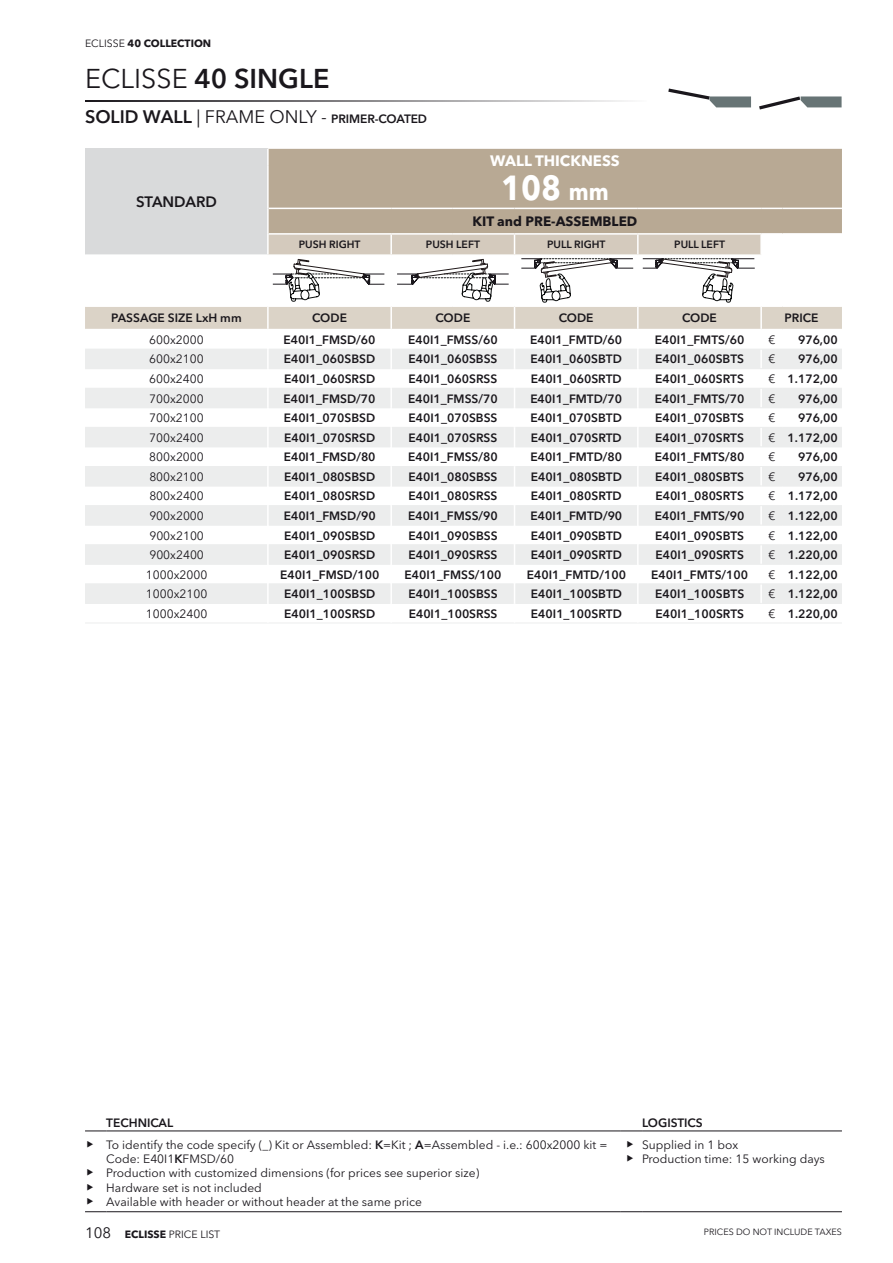
<style>
.page{position:relative;width:893px;height:1263px;background:#fff}
.page>*{position:absolute;margin:0;border:0;box-sizing:border-box;transform-origin:0 0}
.t1{font:700 34.5px "Avenir Next LT Pro";color:#fff;scale:.9 1}
.t2{font:600 27px "Avenir Next LT Pro";color:#1a171c}
.t3{font:700 15px "Avenir Next LT Pro";color:#fff}
.t4{font:600 15px "Avenir Next LT Pro";color:#1a171c}
.t5{font:15px "Avenir Next LT Pro";color:#1a171c}
.t6{font:700 13.5px "Avenir Next LT Pro";color:#1a171c}
.t7{font:600 12px "Avenir Next LT Pro";color:#1a171c}
.t8{font:12px/14.4px "Avenir Next LT Pro";color:#1a171c}
.t9{font:600 10.5px "Avenir Next LT Pro";color:#1a171c}
.t10{font:700 10.5px "Avenir Next LT Pro";color:#1a171c}
.t11{font:10.5px "Avenir Next LT Pro";color:#1a171c}
.t12{font:9px "Avenir Next LT Pro";color:#1a171c}
.s1{font-weight:400}
.s2{font-size:18px}
.s3{font-weight:400;font-size:18px}
.s4{font-size:24px}
.s5{font-weight:600}
.s6{font-weight:700}
</style>
<div class="page">
<div style="left:85px;top:149px;width:183px;height:106px;background:#d9dadb"></div>
<div style="left:269px;top:149px;width:573px;height:84px;background:#b8a994"></div>
<svg style="left:267px;top:149px;width:2px;height:17px"></svg>
<hr style="left:267px;top:166px;width:2px;height:42px;background:#fff">
<hr style="left:267px;top:208px;width:2px;height:26px;background:#fff">
<hr style="left:269px;top:208px;width:122px;height:1px;background:#fff">
<hr style="left:391px;top:208px;width:62px;height:1px;background:#fff">
<hr style="left:453px;top:208px;width:61px;height:1px;background:#fff">
<hr style="left:514px;top:208px;width:124px;height:1px;background:#fff">
<hr style="left:638px;top:208px;width:123px;height:1px;background:#fff">
<svg style="left:761px;top:208px;width:21px;height:1px"></svg>
<hr style="left:782px;top:208px;width:60px;height:1px;background:#fff">
<svg style="left:85px;top:234px;width:757px;height:370px"></svg>
<svg style="left:85px;top:1131px;width:21px;height:1px"></svg>
<svg style="left:85px;top:1211px;width:21px;height:1px"></svg>
<hr style="left:106px;top:1131px;width:515px;height:1px;background:#1a171c">
<hr style="left:106px;top:1211px;width:515px;height:1px;background:#1a171c">
<svg style="left:621px;top:1131px;width:21px;height:1px"></svg>
<svg style="left:621px;top:1211px;width:21px;height:1px"></svg>
<hr style="left:642px;top:1131px;width:200px;height:1px;background:#1a171c">
<hr style="left:642px;top:1211px;width:200px;height:1px;background:#1a171c">
<hr style="left:85px;top:100px;width:561px;height:1px;background:#1a171c">
<svg style="left:668px;top:88px;width:174px;height:22px"></svg>
<p class="t10" style="left:85px;top:37px;width:128px"><span class="s1">ECLISSE</span> 40 COLLECTION</p>
<h2 class="t2" style="left:85px;top:63px;width:246px"><span class="s1">ECLISSE</span> 40 SINGLE</h2>
<p class="t7" style="left:85px;top:112px;width:344px"><span class="s2">SOLID WALL</span> <span class="s3">| FRAME ONLY -</span> PRIMER-COATED</p>
<p class="t4" style="left:136px;top:193px;width:82px">STANDARD</p>
<p class="t3" style="left:490px;top:151px;width:131px">WALL THICKNESS</p>
<h1 class="t1" style="left:501px;top:167px;width:121px">108 <span class="s4">mm</span></h1>
<p class="t6" style="left:472px;top:213px;width:166px">KIT and PRE-ASSEMBLED</p>
<p class="t9" style="left:299px;top:238px;width:63px">PUSH RIGHT</p>
<p class="t9" style="left:426px;top:238px;width:56px">PUSH LEFT</p>
<p class="t9" style="left:547px;top:238px;width:60px">PULL RIGHT</p>
<p class="t9" style="left:674px;top:238px;width:52px">PULL LEFT</p>
<p class="t7" style="left:111px;top:311px;width:132px">PASSAGE SIZE LxH mm</p>
<p class="t7" style="left:312px;top:311px;width:36px">CODE</p>
<p class="t7" style="left:435px;top:311px;width:36px">CODE</p>
<p class="t7" style="left:559px;top:311px;width:36px">CODE</p>
<p class="t7" style="left:682px;top:311px;width:36px">CODE</p>
<p class="t7" style="left:785px;top:311px;width:35px">PRICE</p>
<p class="t8" style="left:149px;top:333px;width:56px">600x2000</p>
<p class="t7" style="left:284px;top:333px;width:93px">E40I1_FMSD/60</p>
<p class="t7" style="left:408px;top:333px;width:91px">E40I1_FMSS/60</p>
<p class="t7" style="left:530px;top:333px;width:93px">E40I1_FMTD/60</p>
<p class="t7" style="left:655px;top:333px;width:91px">E40I1_FMTS/60</p>
<p class="t8" style="left:768px;top:333px;width:8px">€</p>
<p class="t7" style="left:798px;top:333px;width:41px">976,00</p>
<p class="t8" style="left:149px;top:352px;width:56px">600x2100</p>
<p class="t7" style="left:284px;top:352px;width:93px">E40I1_060SBSD</p>
<p class="t7" style="left:408px;top:352px;width:91px">E40I1_060SBSS</p>
<p class="t7" style="left:531px;top:352px;width:93px">E40I1_060SBTD</p>
<p class="t7" style="left:655px;top:352px;width:90px">E40I1_060SBTS</p>
<p class="t8" style="left:768px;top:352px;width:8px">€</p>
<p class="t7" style="left:798px;top:352px;width:41px">976,00</p>
<p class="t8" style="left:149px;top:372px;width:56px">600x2400</p>
<p class="t7" style="left:284px;top:371px;width:93px">E40I1_060SRSD</p>
<p class="t7" style="left:408px;top:371px;width:90px">E40I1_060SRSS</p>
<p class="t7" style="left:531px;top:371px;width:92px">E40I1_060SRTD</p>
<p class="t7" style="left:655px;top:371px;width:90px">E40I1_060SRTS</p>
<p class="t7" style="left:768px;top:371px;width:71px"><span class="s1">€</span> 1.172,00</p>
<p class="t8" style="left:149px;top:391px;width:56px">700x2000</p>
<p class="t7" style="left:284px;top:391px;width:93px">E40I1_FMSD/70</p>
<p class="t7" style="left:408px;top:391px;width:91px">E40I1_FMSS/70</p>
<p class="t7" style="left:530px;top:391px;width:93px">E40I1_FMTD/70</p>
<p class="t7" style="left:655px;top:391px;width:91px">E40I1_FMTS/70</p>
<p class="t8" style="left:768px;top:391px;width:8px">€</p>
<p class="t7" style="left:798px;top:391px;width:41px">976,00</p>
<p class="t8" style="left:149px;top:411px;width:56px">700x2100</p>
<p class="t7" style="left:284px;top:411px;width:93px">E40I1_070SBSD</p>
<p class="t7" style="left:408px;top:411px;width:91px">E40I1_070SBSS</p>
<p class="t7" style="left:531px;top:411px;width:93px">E40I1_070SBTD</p>
<p class="t7" style="left:655px;top:411px;width:90px">E40I1_070SBTS</p>
<p class="t8" style="left:768px;top:411px;width:8px">€</p>
<p class="t7" style="left:798px;top:411px;width:41px">976,00</p>
<p class="t8" style="left:149px;top:430px;width:56px">700x2400</p>
<p class="t7" style="left:284px;top:430px;width:93px">E40I1_070SRSD</p>
<p class="t7" style="left:409px;top:430px;width:90px">E40I1_070SRSS</p>
<p class="t7" style="left:531px;top:430px;width:92px">E40I1_070SRTD</p>
<p class="t7" style="left:655px;top:430px;width:90px">E40I1_070SRTS</p>
<p class="t7" style="left:768px;top:430px;width:71px"><span class="s1">€</span> 1.172,00</p>
<p class="t8" style="left:149px;top:450px;width:56px">800x2000</p>
<p class="t7" style="left:284px;top:450px;width:93px">E40I1_FMSD/80</p>
<p class="t7" style="left:408px;top:450px;width:91px">E40I1_FMSS/80</p>
<p class="t7" style="left:530px;top:450px;width:93px">E40I1_FMTD/80</p>
<p class="t7" style="left:655px;top:450px;width:91px">E40I1_FMTS/80</p>
<p class="t8" style="left:768px;top:450px;width:8px">€</p>
<p class="t7" style="left:798px;top:450px;width:41px">976,00</p>
<p class="t8" style="left:149px;top:469px;width:56px">800x2100</p>
<p class="t7" style="left:284px;top:469px;width:93px">E40I1_080SBSD</p>
<p class="t7" style="left:408px;top:469px;width:91px">E40I1_080SBSS</p>
<p class="t7" style="left:531px;top:469px;width:93px">E40I1_080SBTD</p>
<p class="t7" style="left:655px;top:469px;width:90px">E40I1_080SBTS</p>
<p class="t8" style="left:768px;top:469px;width:8px">€</p>
<p class="t7" style="left:798px;top:469px;width:41px">976,00</p>
<p class="t8" style="left:149px;top:489px;width:56px">800x2400</p>
<p class="t7" style="left:284px;top:489px;width:93px">E40I1_080SRSD</p>
<p class="t7" style="left:409px;top:489px;width:90px">E40I1_080SRSS</p>
<p class="t7" style="left:531px;top:489px;width:92px">E40I1_080SRTD</p>
<p class="t7" style="left:655px;top:489px;width:90px">E40I1_080SRTS</p>
<p class="t7" style="left:768px;top:489px;width:71px"><span class="s1">€</span> 1.172,00</p>
<p class="t8" style="left:149px;top:508px;width:56px">900x2000</p>
<p class="t7" style="left:284px;top:508px;width:93px">E40I1_FMSD/90</p>
<p class="t7" style="left:408px;top:508px;width:91px">E40I1_FMSS/90</p>
<p class="t7" style="left:530px;top:508px;width:93px">E40I1_FMTD/90</p>
<p class="t7" style="left:655px;top:508px;width:91px">E40I1_FMTS/90</p>
<p class="t7" style="left:768px;top:508px;width:71px"><span class="s1">€</span> 1.122,00</p>
<p class="t8" style="left:149px;top:528px;width:56px">900x2100</p>
<p class="t7" style="left:284px;top:528px;width:93px">E40I1_090SBSD</p>
<p class="t7" style="left:408px;top:528px;width:91px">E40I1_090SBSS</p>
<p class="t7" style="left:531px;top:528px;width:93px">E40I1_090SBTD</p>
<p class="t7" style="left:655px;top:528px;width:90px">E40I1_090SBTS</p>
<p class="t7" style="left:768px;top:528px;width:71px"><span class="s1">€</span> 1.122,00</p>
<p class="t8" style="left:149px;top:548px;width:56px">900x2400</p>
<p class="t7" style="left:284px;top:548px;width:93px">E40I1_090SRSD</p>
<p class="t7" style="left:409px;top:548px;width:90px">E40I1_090SRSS</p>
<p class="t7" style="left:531px;top:548px;width:92px">E40I1_090SRTD</p>
<p class="t7" style="left:655px;top:548px;width:90px">E40I1_090SRTS</p>
<p class="t7" style="left:768px;top:548px;width:71px"><span class="s1">€</span> 1.220,00</p>
<p class="t8" style="left:146px;top:567px;width:63px">1000x2000</p>
<p class="t7" style="left:280px;top:567px;width:101px">E40I1_FMSD/100</p>
<p class="t7" style="left:405px;top:567px;width:98px">E40I1_FMSS/100</p>
<p class="t7" style="left:527px;top:567px;width:101px">E40I1_FMTD/100</p>
<p class="t7" style="left:651px;top:567px;width:98px">E40I1_FMTS/100</p>
<p class="t7" style="left:768px;top:567px;width:71px"><span class="s1">€</span> 1.122,00</p>
<p class="t8" style="left:146px;top:587px;width:63px">1000x2100</p>
<p class="t7" style="left:284px;top:587px;width:93px">E40I1_100SBSD</p>
<p class="t7" style="left:409px;top:587px;width:91px">E40I1_100SBSS</p>
<p class="t7" style="left:531px;top:587px;width:93px">E40I1_100SBTD</p>
<p class="t7" style="left:655px;top:587px;width:90px">E40I1_100SBTS</p>
<p class="t7" style="left:768px;top:587px;width:71px"><span class="s1">€</span> 1.122,00</p>
<p class="t8" style="left:146px;top:606px;width:63px">1000x2400</p>
<p class="t7" style="left:284px;top:606px;width:93px">E40I1_100SRSD</p>
<p class="t7" style="left:409px;top:606px;width:90px">E40I1_100SRSS</p>
<p class="t7" style="left:531px;top:606px;width:92px">E40I1_100SRTD</p>
<p class="t7" style="left:655px;top:606px;width:90px">E40I1_100SRTS</p>
<p class="t7" style="left:769px;top:606px;width:71px"><span class="s1">€</span> 1.220,00</p>
<p class="t7" style="left:106px;top:1115px;width:68px">TECHNICAL</p>
<p class="t7" style="left:642px;top:1115px;width:62px">LOGISTICS</p>
<p class="t8" style="left:106px;top:1137px;width:503px">To identify the code specify (_) Kit or Assembled: <span class="s5">K</span>=Kit ; <span class="s5">A</span>=Assembled - i.e.: 600x2000 kit = Code: E40I1<span class="s5">K</span>FMSD/60<br>Production with customized dimensions (for prices see superior size)<br>Hardware set is not included<br>Available with header or without header at the same price</p>
<p class="t8" style="left:642px;top:1137px;width:184px">Supplied in 1 box<br>Production time: 15 working days</p>
<p class="t5" style="left:85px;top:1224px;width:28px">108</p>
<p class="t11" style="left:125px;top:1228px;width:97px"><span class="s6">ECLISSE</span> PRICE LIST</p>
<p class="t12" style="left:704px;top:1227px;width:139px">PRICES DO NOT INCLUDE TAXES</p>
</div>
